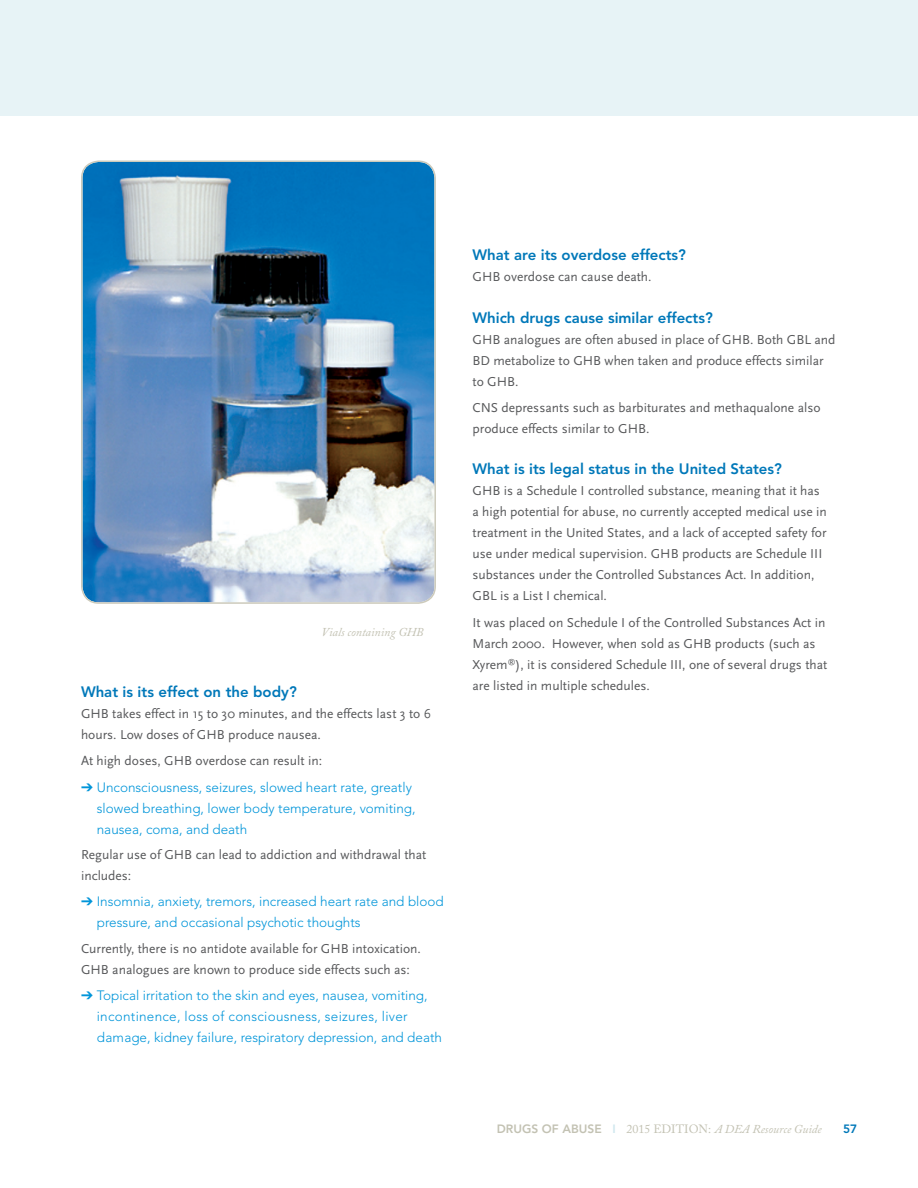
<style>
.page{position:relative;width:918px;height:1188px;background:#fff}
.page>*{position:absolute;margin:0;border:0;box-sizing:border-box;transform-origin:0 0}
.t1{font:800 15px "Avenir";color:#0078b9}
.t2{font:13.5px/21px "Scala Sans";color:#57585a}
.t3{font:300 13.5px/21px "Avenir";color:#0095d9}
.t4{font:italic 12px "Adobe Caslon Pro";color:#c3c2b3}
.t5{font:800 12px "Avenir";color:#0078b9}
.s1{font-family:"Avenir";font-weight:800;font-style:normal}
.s2{font-family:"Avenir";font-weight:800;font-style:normal;color:#cfe7ee}
.s3{font-style:normal}
</style>
<div class="page">
<div style="left:0;top:0;width:918px;height:116px;background:#e7f3f6"></div>
<img style="left:82px;top:162px;width:352px;height:439px">
<div style="left:81px;top:161px;width:355px;height:443px;border:2px solid #cccabb;border-radius:17px"></div>
<p class="t4" style="left:322px;top:625px;width:104px">Vials containing GHB</p>
<p class="t1" style="left:81px;top:683px;width:217px">What is its effect on the body?</p>
<p class="t2" style="left:81px;top:703px;width:352px">GHB takes effect in 15 to 30 minutes, and the effects last 3 to 6 hours. Low doses of GHB produce nausea.</p>
<p class="t2" style="left:81px;top:751px;width:243px">At high doses, GHB overdose can result in:</p>
<p class="t3" style="left:97px;top:776px;width:320px;text-indent:-16px">➔ Unconsciousness, seizures, slowed heart rate, greatly slowed breathing, lower body temperature, vomiting, nausea, coma, and death</p>
<p class="t2" style="left:81px;top:844px;width:347px">Regular use of GHB can lead to addiction and withdrawal that includes:</p>
<p class="t3" style="left:97px;top:891px;width:348px;text-indent:-16px">➔ Insomnia, anxiety, tremors, increased heart rate and blood pressure, and occasional psychotic thoughts</p>
<p class="t2" style="left:81px;top:938px;width:341px">Currently, there is no antidote available for GHB intoxication.<br>GHB analogues are known to produce side effects such as:</p>
<p class="t3" style="left:97px;top:985px;width:347px;text-indent:-16px">➔ Topical irritation to the skin and eyes, nausea, vomiting, incontinence, loss of consciousness, seizures, liver damage, kidney failure, respiratory depression, and death</p>
<p class="t1" style="left:472px;top:246px;width:215px">What are its overdose effects?</p>
<p class="t2" style="left:472px;top:267px;width:181px">GHB overdose can cause death.</p>
<p class="t1" style="left:472px;top:309px;width:242px">Which drugs cause similar effects?</p>
<p class="t2" style="left:472px;top:329px;width:365px">GHB analogues are often abused in place of GHB. Both GBL and<br>BD metabolize to GHB when taken and produce effects similar to GHB.</p>
<p class="t2" style="left:472px;top:397px;width:350px">CNS depressants such as barbiturates and methaqualone also produce effects similar to GHB.</p>
<p class="t1" style="left:472px;top:460px;width:311px">What is its legal status in the United States?</p>
<p class="t2" style="left:472px;top:481px;width:356px">GHB is a Schedule I controlled substance, meaning that it has a high potential for abuse, no currently accepted medical use in treatment in the United States, and a lack of accepted safety for use under medical supervision. GHB products are Schedule III substances under the Controlled Substances Act. In addition, GBL is a List I chemical.</p>
<p class="t2" style="left:472px;top:612px;width:356px">It was placed on Schedule I of the Controlled Substances Act in March 2000. However, when sold as GHB products (such as Xyrem<sup>®</sup>), it is considered Schedule III, one of several drugs that are listed in multiple schedules.</p>
<p class="t4" style="left:497px;top:1121px;width:326px"><span class="s1">DRUGS OF ABUSE</span> <span class="s2">I</span> <span class="s3">2015 EDITION:</span> A DEA Resource Guide</p>
<p class="t5" style="left:843px;top:1121px;width:16px">57</p>
</div>
